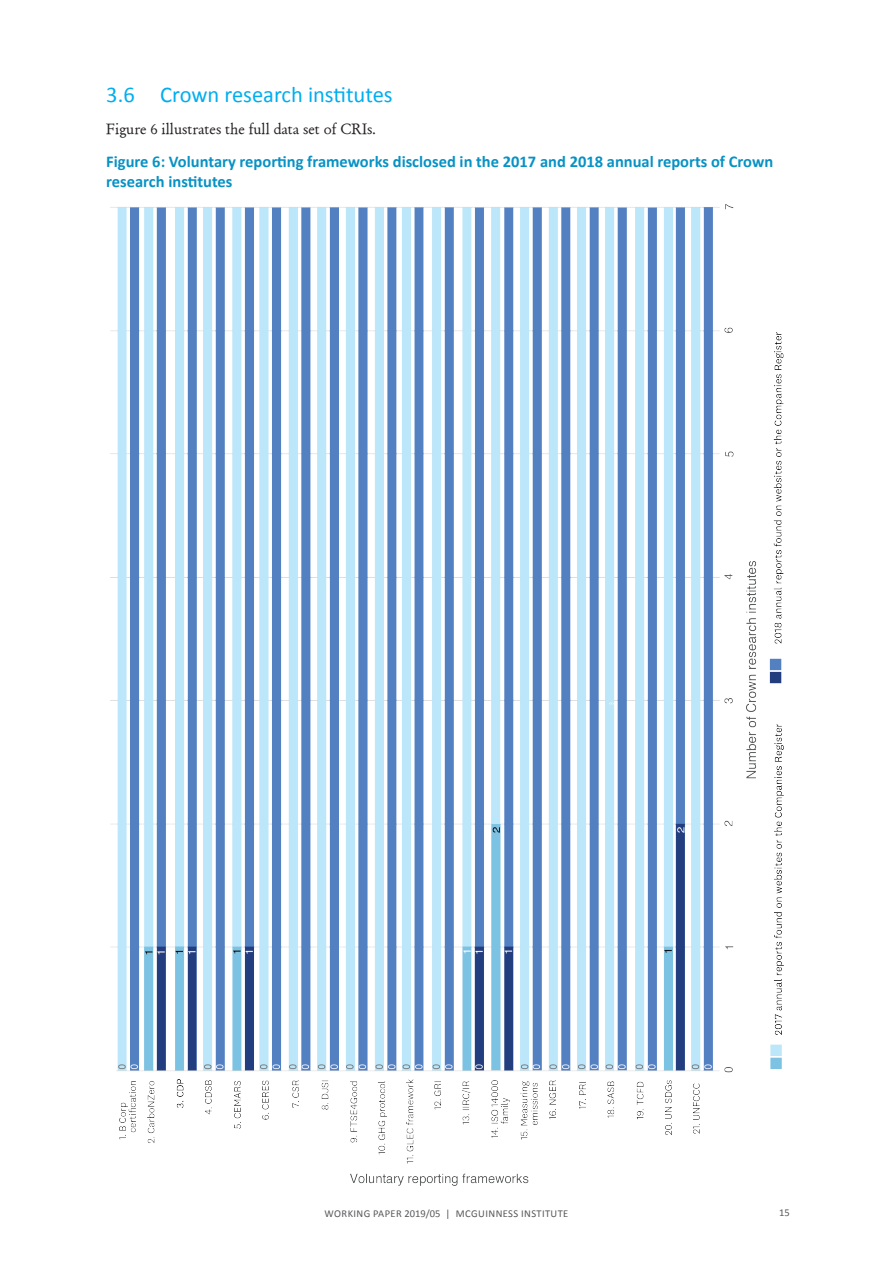
<style>
.page{position:relative;width:893px;height:1263px;background:#fff}
.page>*{position:absolute;margin:0;border:0;box-sizing:border-box;transform-origin:0 0}
.Blue_Titles{font:22.5px "Calibri";color:#00aeef}
.Figure_headings{font:700 16.5px/19.8px "Calibri";color:#0792c5}
.Body_reg{font:15px "Garamond Macronby Paul Kennett";color:#231f20}
.t1{font:10.5px "Calibri";letter-spacing:.04em;color:#57585a}
</style>
<div class="page">
<img style="left:110px;top:204px;width:674px;height:960px">
<img style="left:350px;top:1173px;width:179px;height:13px">
<p class="Blue_Titles" style="left:106px;top:80px;width:288px">3.6 Crown research institutes</p>
<p class="Body_reg" style="left:106px;top:119px;width:271px">Figure 6 illustrates the full data set of CRIs.</p>
<p class="Figure_headings" style="left:106px;top:151px;width:668px">Figure 6: Voluntary reporting frameworks disclosed in the 2017 and 2018 annual reports of Crown research institutes</p>
<p class="t1" style="left:325px;top:1207px;width:245px">WORKING PAPER 2019/05 | MCGUINNESS INSTITUTE</p>
<p class="t1" style="left:779px;top:1206px;width:12px">15</p>
</div>
